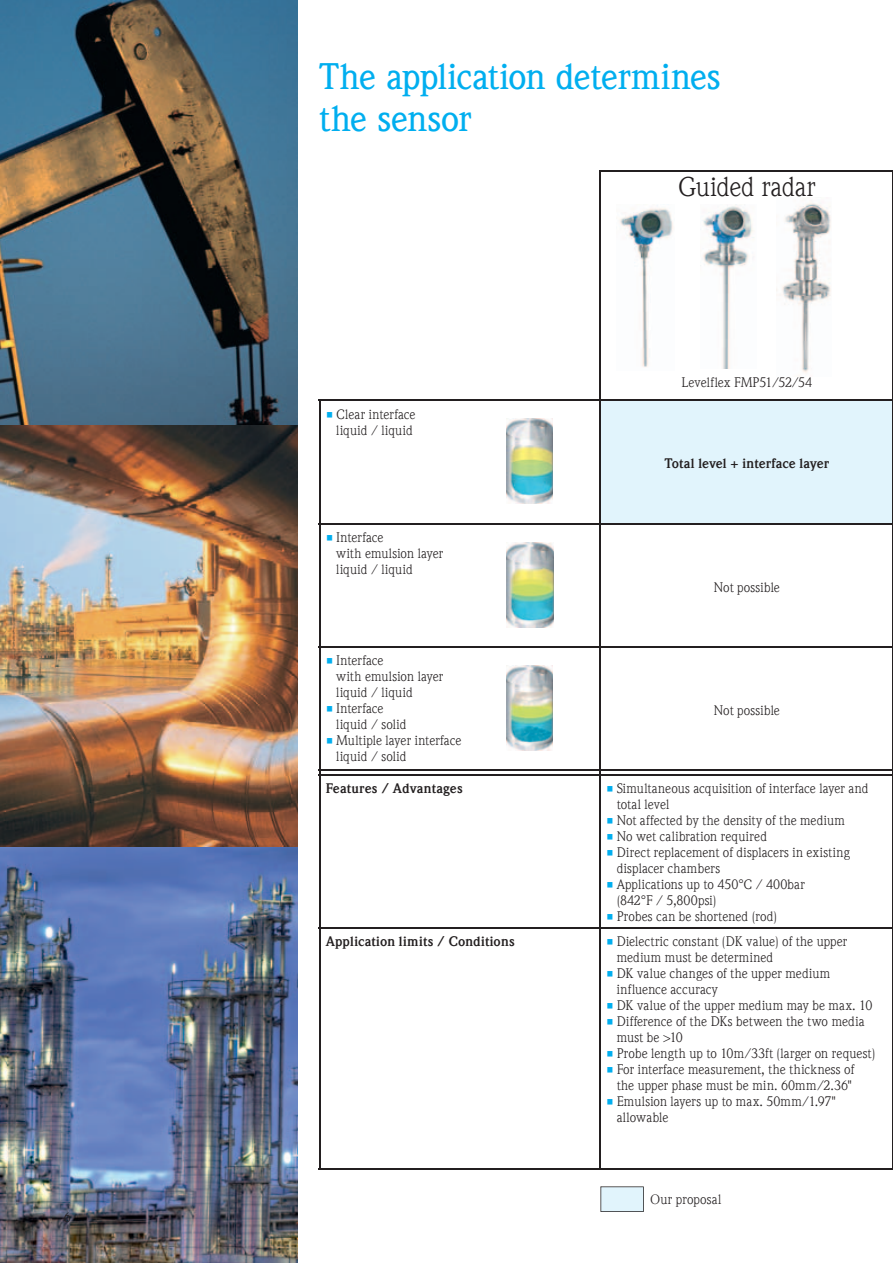
<style>
.page{position:relative;width:893px;height:1263px;background:#fff}
.page>*{position:absolute;margin:0;border:0;box-sizing:border-box;transform-origin:0 0}
.t1{font:500 36px/42px "E+H Weidemann Com";letter-spacing:-.015em;color:#00aeef}
.t2{font:27px "E+H Weidemann Com";letter-spacing:-.015em;color:#231f20}
.t3{font:13.5px/15.9px "E+H Weidemann Com";letter-spacing:.01em;color:#231f20}
.t4{font:700 13.5px "E+H Weidemann Com";letter-spacing:.01em;color:#231f20}
.s1{color:#00aeef}
</style>
<div class="page">
<img style="left:0;top:0;width:297px;height:425px">
<img style="left:0;top:425px;width:297px;height:838px">
<svg style="left:601px;top:401px;width:292px;height:369px"></svg>
<hr style="left:599px;top:170px;width:294px;height:2px;background:#231f20">
<hr style="left:319px;top:774px;width:281px;height:2px;background:#231f20">
<hr style="left:319px;top:776px;width:1px;height:151px;background:#231f20">
<hr style="left:600px;top:774px;width:293px;height:2px;background:#231f20">
<hr style="left:599px;top:776px;width:2px;height:151px;background:#231f20">
<hr style="left:319px;top:927px;width:281px;height:2px;background:#231f20">
<hr style="left:319px;top:929px;width:1px;height:239px;background:#231f20">
<hr style="left:600px;top:927px;width:293px;height:2px;background:#231f20">
<hr style="left:599px;top:929px;width:2px;height:239px;background:#231f20">
<hr style="left:319px;top:1168px;width:574px;height:2px;background:#231f20">
<hr style="left:599px;top:172px;width:2px;height:228px;background:#231f20">
<hr style="left:319px;top:400px;width:281px;height:1px;background:#231f20">
<hr style="left:319px;top:401px;width:1px;height:122px;background:#231f20">
<hr style="left:600px;top:400px;width:293px;height:1px;background:#231f20">
<hr style="left:599px;top:401px;width:2px;height:122px;background:#231f20">
<hr style="left:319px;top:523px;width:281px;height:1px;background:#231f20">
<hr style="left:319px;top:524px;width:1px;height:122px;background:#231f20">
<hr style="left:600px;top:523px;width:293px;height:1px;background:#231f20">
<hr style="left:599px;top:524px;width:2px;height:122px;background:#231f20">
<hr style="left:319px;top:646px;width:281px;height:2px;background:#231f20">
<hr style="left:319px;top:648px;width:1px;height:122px;background:#231f20">
<hr style="left:600px;top:646px;width:293px;height:2px;background:#231f20">
<hr style="left:599px;top:648px;width:2px;height:122px;background:#231f20">
<hr style="left:319px;top:770px;width:574px;height:1px;background:#231f20">
<svg style="left:600px;top:1186px;width:44px;height:26px"></svg>
<img style="left:506px;top:419px;width:46px;height:85px">
<img style="left:506px;top:542px;width:47px;height:85px">
<img style="left:506px;top:665px;width:46px;height:85px">
<img style="left:619px;top:205px;width:54px;height:162px">
<img style="left:700px;top:204px;width:54px;height:164px">
<img style="left:776px;top:202px;width:55px;height:171px">
<p class="t3" style="left:64px;top:1210px;width:9px">6</p>
<h1 class="t1" style="left:319px;top:59px;width:403px">The application determines the sensor</h1>
<h2 class="t2" style="left:678px;top:177px;width:140px">Guided radar</h2>
<p class="t3" style="left:326px;top:407px;width:91px;text-align:center"><span class="s1">•</span> Clear interface liquid / liquid</p>
<p class="t3" style="left:336px;top:530px;width:108px;text-indent:-11px"><span class="s1">•</span> Interface<br>with emulsion layer liquid / liquid</p>
<p class="t3" style="left:336px;top:654px;width:108px;text-indent:-11px"><span class="s1">•</span> Interface<br>with emulsion layer liquid / liquid</p>
<p class="t3" style="left:336px;top:702px;width:72px;text-indent:-11px"><span class="s1">•</span> Interface liquid / solid</p>
<p class="t3" style="left:336px;top:734px;width:127px;text-indent:-11px"><span class="s1">•</span> Multiple layer interface liquid / solid</p>
<p class="t3" style="left:681px;top:376px;width:132px">Levelflex FMP51/52/54</p>
<p class="t4" style="left:664px;top:459px;width:166px">Total level + interface layer</p>
<p class="t3" style="left:714px;top:580px;width:67px">Not possible</p>
<p class="t3" style="left:714px;top:703px;width:67px">Not possible</p>
<p class="t4" style="left:326px;top:783px;width:139px">Features / Advantages</p>
<p class="t3" style="left:617px;top:782px;width:253px;text-indent:-11px"><span class="s1">•</span> Simultaneous acquisition of interface layer and total level</p>
<p class="t3" style="left:606px;top:813px;width:240px"><span class="s1">•</span> Not affected by the density of the medium</p>
<p class="t3" style="left:606px;top:829px;width:163px"><span class="s1">•</span> No wet calibration required</p>
<p class="t3" style="left:617px;top:845px;width:235px;text-indent:-11px"><span class="s1">•</span> Direct replacement of displacers in existing displacer chambers</p>
<p class="t3" style="left:617px;top:877px;width:190px;text-indent:-11px"><span class="s1">•</span> Applications up to 450°C / 400bar (842°F / 5,800psi)</p>
<p class="t3" style="left:606px;top:909px;width:173px"><span class="s1">•</span> Probes can be shortened (rod)</p>
<p class="t4" style="left:326px;top:936px;width:191px">Application limits / Conditions</p>
<p class="t3" style="left:617px;top:935px;width:232px;text-indent:-11px"><span class="s1">•</span> Dielectric constant (DK value) of the upper medium must be determined</p>
<p class="t3" style="left:617px;top:967px;width:215px;text-indent:-11px"><span class="s1">•</span> DK value changes of the upper medium influence accuracy</p>
<p class="t3" style="left:606px;top:998px;width:268px"><span class="s1">•</span> DK value of the upper medium may be max. 10</p>
<p class="t3" style="left:617px;top:1014px;width:249px;text-indent:-11px"><span class="s1">•</span> Difference of the DKs between the two media must be &gt;10</p>
<p class="t3" style="left:606px;top:1046px;width:271px"><span class="s1">•</span> Probe length up to 10m/33ft (larger on request)</p>
<p class="t3" style="left:606px;top:1062px;width:250px;text-align:right"><span class="s1">•</span> For interface measurement, the thickness of the upper phase must be min. 60mm/2.36"</p>
<p class="t3" style="left:617px;top:1094px;width:221px;text-indent:-11px"><span class="s1">•</span> Emulsion layers up to max. 50mm/1.97" allowable</p>
<p class="t3" style="left:651px;top:1192px;width:72px">Our proposal</p>
</div>
